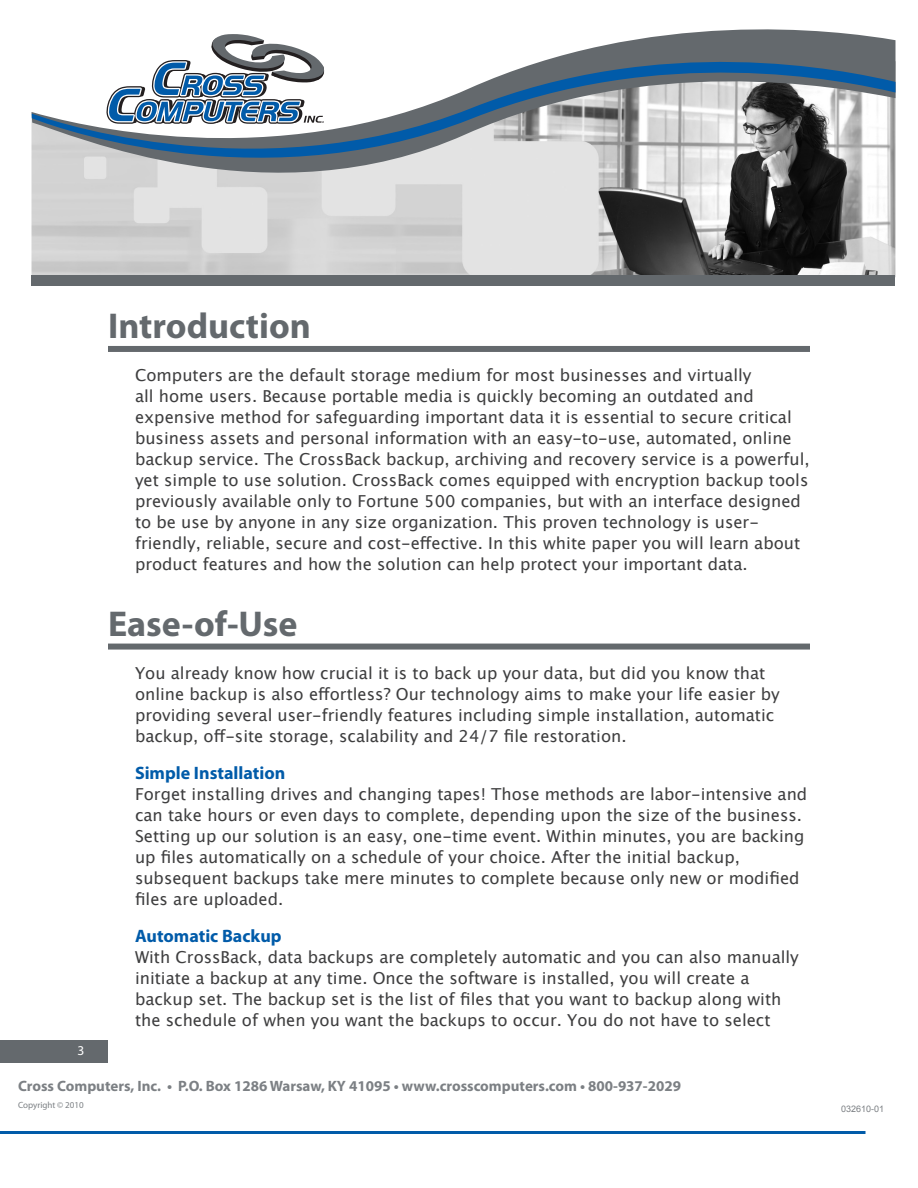
<style>
.page{position:relative;width:918px;height:1188px;background:#fff}
.page>*{position:absolute;margin:0;border:0;box-sizing:border-box;transform-origin:0 0}
.t1{font:700 36px "Myriad Pro";color:#64696d}
.Section_Title{font:700 18px "Myriad Pro";color:#015ba9}
.t2{font:16.5px/21px "Lucida Grande";color:#3e3e3f}
.t3{font:700 15px "Myriad Pro";color:#7c8084}
.t4{font:13.5px "Myriad Pro";color:#fff}
.t5{font:9px "Myriad Pro";color:#7c8084}
.t6{font:9px "Arial";color:#7c8084}
</style>
<div class="page">
<img style="left:32px;top:221px;width:864px;height:55px">
<svg style="left:32px;top:29px;width:864px;height:192px"></svg>
<svg style="left:32px;top:33px;width:864px;height:174px"></svg>
<div style="left:32px;top:276px;width:864px;height:10px;background:#64696d"></div>
<hr style="left:0;top:1131px;width:866px;height:3px;background:#015ba9">
<div style="left:0;top:1040px;width:108px;height:23px;background:#64696d"></div>
<svg style="left:104px;top:34px;width:221px;height:100px"></svg>
<div style="left:108px;top:346px;width:702px;height:6px;background:#64696d"></div>
<div style="left:108px;top:644px;width:702px;height:6px;background:#64696d"></div>
<p class="t4" style="left:78px;top:1042px;width:8px">3</p>
<p class="t1" style="left:108px;top:303px;width:204px">Introduction</p>
<p class="t2" style="left:135px;top:365px;width:676px">Computers are the default storage medium for most businesses and virtually<br>all home users. Because portable media is quickly becoming an outdated and expensive method for safeguarding important data it is essential to secure critical business assets and personal information with an easy-to-use, automated, online backup service. The CrossBack backup, archiving and recovery service is a powerful, yet simple to use solution. CrossBack comes equipped with encryption backup tools previously available only to Fortune 500 companies, but with an interface designed to be use by anyone in any size organization. This proven technology is user&shy;friendly, reliable, secure and cost-effective. In this white paper you will learn about product features and how the solution can help protect your important data.</p>
<p class="t1" style="left:108px;top:600px;width:191px">Ease-of-Use</p>
<p class="t2" style="left:135px;top:662px;width:646px">You already know how crucial it is to back up your data, but did you know that online backup is also effortless? Our technology aims to make your life easier by providing several user-friendly features including simple installation, automatic backup, off-site storage, scalability and 24/7 file restoration.</p>
<p class="Section_Title" style="left:135px;top:761px;width:152px">Simple Installation</p>
<p class="t2" style="left:135px;top:784px;width:674px">Forget installing drives and changing tapes! Those methods are labor-intensive and can take hours or even days to complete, depending upon the size of the business.<br>Setting up our solution is an easy, one-time event. Within minutes, you are backing up files automatically on a schedule of your choice. After the initial backup, subsequent backups take mere minutes to complete because only new or modified files are uploaded.</p>
<p class="Section_Title" style="left:135px;top:924px;width:148px">Automatic Backup</p>
<p class="t2" style="left:135px;top:947px;width:665px">With CrossBack, data backups are completely automatic and you can also manually initiate a backup at any time. Once the software is installed, you will create a backup set. The backup set is the list of files that you want to backup along with the schedule of when you want the backups to occur. You do not have to select</p>
<p class="t3" style="left:18px;top:1076px;width:665px">Cross Computers, Inc. • P.O. Box 1286 Warsaw, KY 41095 • www.crosscomputers.com • 800-937-2029</p>
<p class="t5" style="left:18px;top:1099px;width:67px">Copyright © 2010</p>
<p class="t6" style="left:841px;top:1103px;width:45px">032610-01</p>
</div>
